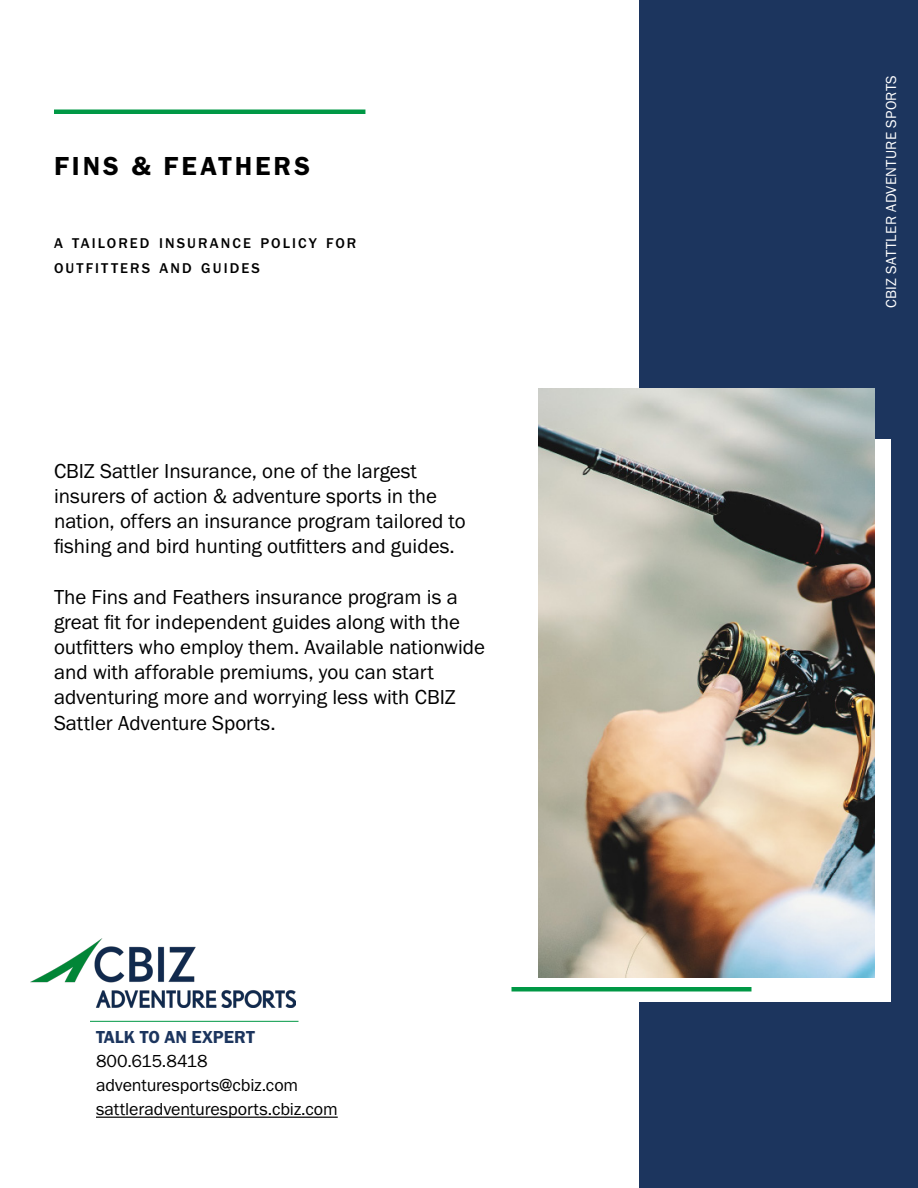
<style>
.page{position:relative;width:918px;height:1188px;background:#fff}
.page>*{position:absolute;margin:0;border:0;box-sizing:border-box;transform-origin:0 0}
.t1{font:27px "Franklin Gothic URW Dem";letter-spacing:.11em;color:#000}
.t2{font:21px/25.2px "Franklin Gothic URW Boo";color:#000}
.t3{font:18px/24px "Franklin Gothic URW Boo";letter-spacing:-.005em;color:#000}
.t4{font:18px "Franklin Gothic URW Dem";color:#1c355e}
.t5{font:15px "Franklin Gothic URW Boo";letter-spacing:.02em;color:#fff}
.t6{font:500 14.7px/25.2px "Franklin Gothic URW";letter-spacing:.145em;color:#000}
</style>
<div class="page">
<div style="left:639px;top:0;width:279px;height:1188px;background:#1c355e"></div>
<div style="left:622px;top:440px;width:269px;height:562px;background:#fff"></div>
<hr style="left:54px;top:110px;width:311px;height:4px;background:#009845">
<hr style="left:90px;top:1021px;width:208px;height:1px;background:#009845">
<img style="left:538px;top:388px;width:336px;height:589px">
<img style="left:30px;top:939px;width:266px;height:69px">
<div style="left:512px;top:987px;width:240px;height:5px;background:#009845"></div>
<hr style="left:96px;top:1117px;width:242px;height:1px;background:#000">
<p class="t1" style="left:54px;top:149px;width:258px">FINS &amp; FEATHERS</p>
<p class="t6" style="left:54px;top:230px;width:304px">A TAILORED INSURANCE POLICY FOR<br>OUTFITTERS AND GUIDES</p>
<p class="t2" style="left:54px;top:458px;width:413px">CBIZ Sattler Insurance, one of the largest insurers of action &amp; adventure sports in the nation, offers an insurance program tailored to fishing and bird hunting outfitters and guides.</p>
<p class="t2" style="left:54px;top:584px;width:433px">The Fins and Feathers insurance program is a great fit for independent guides along with the outfitters who employ them. Available nationwide and with afforable premiums, you can start adventuring more and worrying less with CBIZ Sattler Adventure Sports.</p>
<p class="t4" style="left:96px;top:1026px;width:160px">TALK TO AN EXPERT</p>
<p class="t3" style="left:96px;top:1049px;width:243px">800.615.8418 adventuresports@cbiz.com sattleradventuresports.cbiz.com</p>
<p class="t5" style="left:882px;top:308px;width:234px;rotate:-90deg">CBIZ SATTLER ADVENTURE SPORTS</p>
</div>
